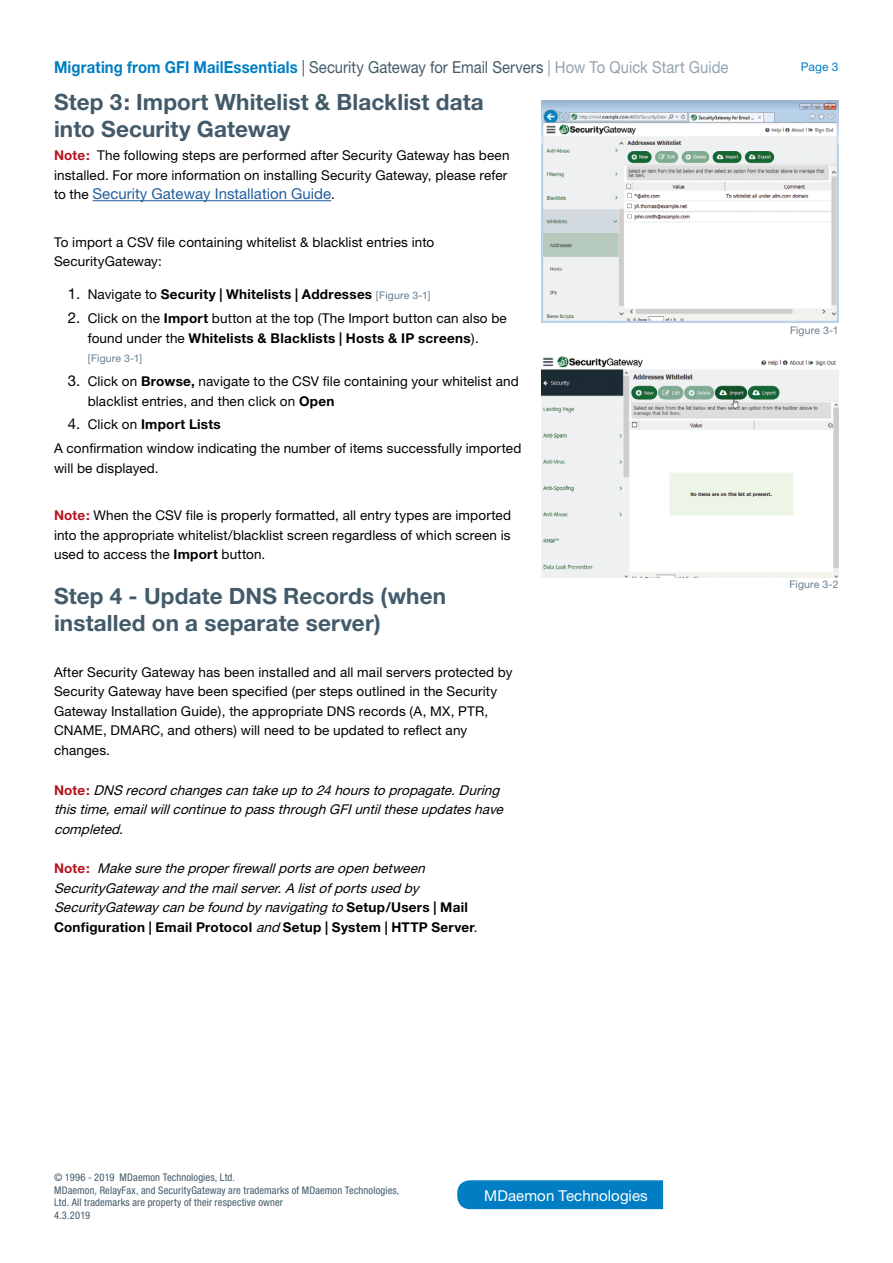
<style>
.page{position:relative;width:893px;height:1263px;background:#fff}
.page>*{position:absolute;margin:0;border:0;box-sizing:border-box;transform-origin:0 0}
.AltN_-_Paragraph_Tit{font:700 22.5px/27px "Helvetica Neue";letter-spacing:.005em;color:#425a69}
.AltN_-_Page_Title{font:16.5px "Helvetica Neue";color:#425a69;scale:.9 1}
.AltN_-_Bullets__Numb{font:15px "Helvetica Neue";color:#215e9e}
.t1{font:15px "Helvetica Neue";letter-spacing:.005em;color:#fff}
.AltN_-_Paragraph{font:13.5px/19.5px "Helvetica Neue";letter-spacing:.01em;color:#000}
.AltN_-_Bullets__Numb-2{font:13.5px/19.5px "Helvetica Neue";letter-spacing:.01em;color:#000}
.AltN_-_Paragraph-2{font:italic 13.5px/19.5px "Helvetica Neue";color:#000}
.t2{font:700 13.5px "Helvetica Neue";letter-spacing:.02em;color:#000}
.AltN_-_Page_Number{font:12px "Helvetica Neue";color:#007dc3}
.t3{font:condensed 10.5px/12.6px "Helvetica Neue";letter-spacing:.015em;color:#425a69}
.t4{font:10.5px "Helvetica Neue";letter-spacing:.015em;color:#677d8c}
.s1{font-weight:700;color:#007dc3}
.s2{color:#91a3b0}
.s3{font-weight:700;color:#b5121b}
.s4{font-size:13.5px;color:#000}
.s5{font-weight:400;font-size:15px}
.s6{font-weight:400}
.s7{font-weight:400;font-size:10.5px;color:#677d8c}
.s8{font-size:15px}
.s9{font-weight:700}
.s10{font-weight:700;font-style:normal;color:#b5121b}
.s11{font-weight:700;font-style:normal}
.s12{font-style:normal}
</style>
<div class="page">
<hr style="left:93px;top:200px;width:238px;height:1px;background:#215e9e">
<svg style="left:457px;top:1180px;width:207px;height:30px;background:#0e84c6"></svg>
<img style="left:542px;top:356px;width:296px;height:221px">
<img style="left:542px;top:101px;width:296px;height:222px">
<p class="AltN_-_Page_Title" style="left:54px;top:58px;width:751px"><span class="s1">Migrating from GFI MailEssentials</span> | Security Gateway for Email Servers <span class="s2">| How To Quick Start Guide</span></p>
<p class="AltN_-_Page_Number" style="left:801px;top:60px;width:39px">Page 3</p>
<p class="AltN_-_Paragraph_Tit" style="left:54px;top:88px;width:431px">Step 3: Import Whitelist &amp; Blacklist data into Security Gateway</p>
<p class="AltN_-_Bullets__Numb-2" style="left:54px;top:145px;width:457px"><span class="s3">Note:</span> The following steps are performed after Security Gateway has been installed. For more information on installing Security Gateway, please refer</p>
<p class="AltN_-_Bullets__Numb" style="left:54px;top:185px;width:282px"><span class="s4">to the</span> Security Gateway Installation Guide<span class="s4">.</span></p>
<p class="AltN_-_Paragraph" style="left:54px;top:232px;width:382px">To import a CSV file containing whitelist &amp; blacklist entries into<br>SecurityGateway:</p>
<p class="t2" style="left:68px;top:286px;width:364px"><span class="s5">1.</span> <span class="s6">Navigate to</span> Security | Whitelists | Addresses <span class="s7">[Figure 3-1]</span></p>
<p class="AltN_-_Paragraph" style="left:68px;top:308px;width:441px;text-align:center"><span class="s8">2.</span> Click on the <span class="s9">Import</span> button at the top (The Import button can also be found under the <span class="s9">Whitelists &amp; Blacklists | Hosts &amp; IP screens</span>).</p>
<p class="t4" style="left:88px;top:352px;width:56px">[Figure 3-1]</p>
<p class="AltN_-_Paragraph" style="left:88px;top:371px;width:432px;text-indent:-20px"><span class="s8">3.</span> Click on <span class="s9">Browse,</span> navigate to the CSV file containing your whitelist and blacklist entries, and then click on <span class="s9">Open</span></p>
<p class="t2" style="left:68px;top:416px;width:155px"><span class="s5">4.</span> <span class="s6">Click on</span> Import Lists</p>
<p class="AltN_-_Bullets__Numb-2" style="left:54px;top:438px;width:469px">A confirmation window indicating the number of items successfully imported will be displayed.</p>
<p class="AltN_-_Bullets__Numb-2" style="left:54px;top:506px;width:459px;text-align:justify"><span class="s3">Note:</span> When the CSV file is properly formatted, all entry types are imported into the appropriate whitelist/blacklist screen regardless of which screen is used to access the <span class="s9">Import</span> button.</p>
<p class="AltN_-_Paragraph_Tit" style="left:54px;top:582px;width:394px">Step 4 - Update DNS Records (when installed on a separate server)</p>
<p class="AltN_-_Paragraph" style="left:54px;top:662px;width:460px">After Security Gateway has been installed and all mail servers protected by Security Gateway have been specified (per steps outlined in the Security Gateway Installation Guide), the appropriate DNS records (A, MX, PTR, CNAME, DMARC, and others) will need to be updated to reflect any changes.</p>
<p class="AltN_-_Paragraph-2" style="left:54px;top:780px;width:455px"><span class="s10">N o t e :</span> DNS record changescantakeup to24hourstopropagate.During thistime,emailwillcontinuetopassthroughGFIuntiltheseupdateshave completed.</p>
<p class="AltN_-_Paragraph-2" style="left:54px;top:859px;width:425px"><span class="s10">N o t e :</span> Makesuretheproperfirewallportsareopenbetween SecurityGatewayand themailserver.A listofportsused by SecurityGatewaycanbefound bynavigatingto <span class="s11">S e t u p / U s e r s | M a i l Configuration | Email Protocol</span> and<span class="s11">Setup | System | HTTP Server</span><span class="s12">.</span></p>
<p class="t3" style="left:54px;top:1171px;width:183px">© 1996 - 2019 MDaemon Technologies, Ltd.</p>
<p class="t3" style="left:54px;top:1184px;width:347px">MDaemon, RelayFax, and SecurityGateway are trademarks of MDaemon Technologies,<br>Ltd. All trademarks are property of their respective owner</p>
<p class="t3" style="left:54px;top:1209px;width:38px">4.3.2019</p>
<p class="t1" style="left:484px;top:1186px;width:165px">MDaemon Technologies</p>
<p class="t4" style="left:790px;top:324px;width:50px">Figure 3-1</p>
<p class="t4" style="left:789px;top:578px;width:51px">Figure 3-2</p>
</div>
